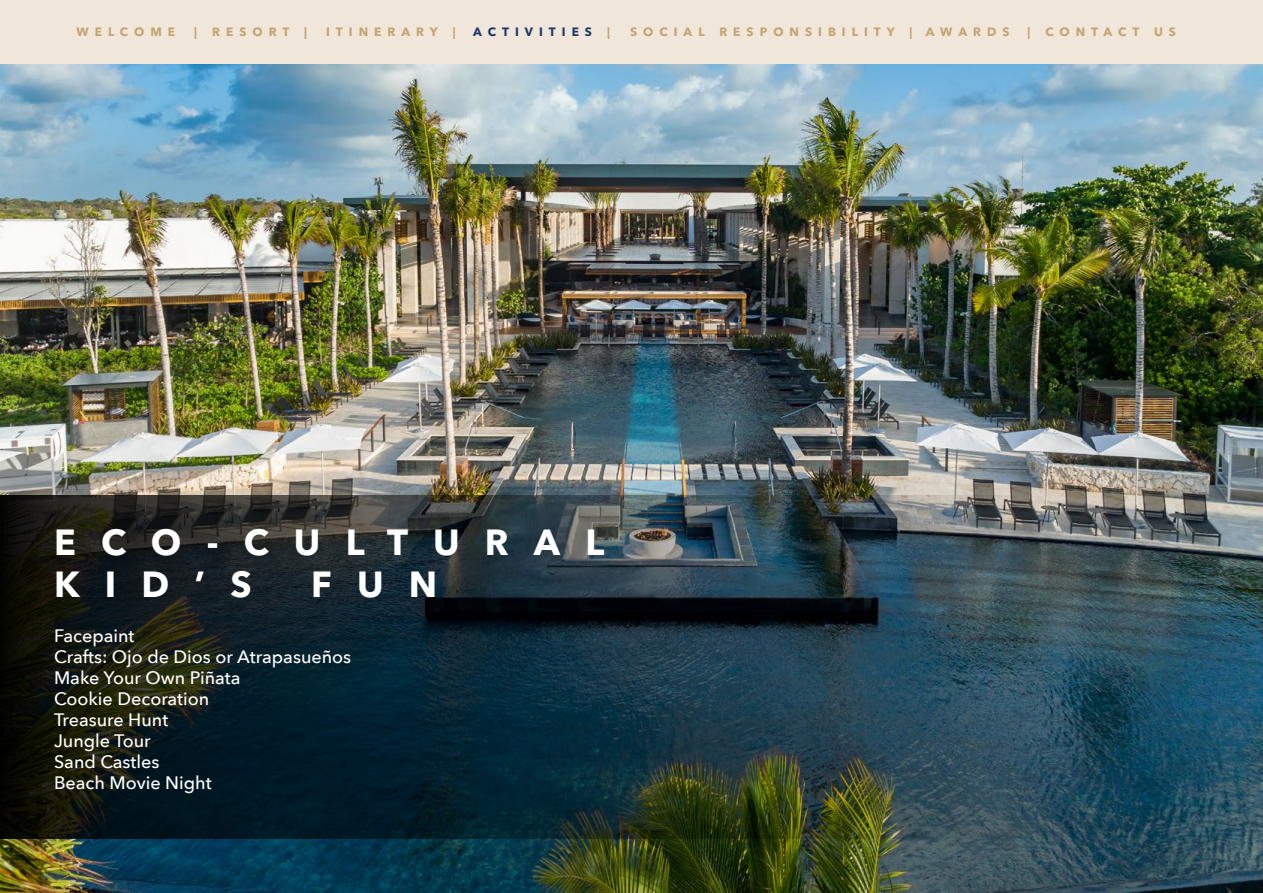
<style>
.page{position:relative;width:1263px;height:893px;background:#fff}
.page>*{position:absolute;margin:0;border:0;box-sizing:border-box;transform-origin:0 0}
.t1{font:700 36px/42px "Avenir Next LT Pro";letter-spacing:.7em;color:#fff}
.t2{font:500 18px/21px "Avenir Next";color:#fff}
.t3{font:700 12px "Avenir Next LT Pro";letter-spacing:.5em;color:#c3a572}
.t4{font:700 12px "Avenir Next LT Pro";letter-spacing:.5em;color:#1c386b}
</style>
<div class="page">
<div style="left:0;top:0;width:1263px;height:72px;background:#f0e6d9"></div>
<img style="left:1px;top:65px;width:1261px;height:828px">
<img style="left:1px;top:495px;width:1064px;height:344px">
<p class="t3" style="left:76px;top:24px;width:100px">WELCOME</p>
<p class="t3" style="left:194px;top:25px;width:4px">|</p>
<p class="t3" style="left:212px;top:25px;width:96px">RESORT |</p>
<p class="t3" style="left:326px;top:24px;width:131px">ITINERARY |</p>
<p class="t4" style="left:473px;top:25px;width:120px">ACTIVITIES</p>
<p class="t3" style="left:607px;top:25px;width:4px">|</p>
<p class="t3" style="left:630px;top:25px;width:381px">SOCIAL RESPONSIBILITY | AWARDS</p>
<p class="t3" style="left:1027px;top:25px;width:4px">|</p>
<p class="t3" style="left:1045px;top:25px;width:132px">CONTACT US</p>
<h1 class="t1" style="left:54px;top:521px;width:552px">ECO-CULTURAL<br>KID’S</h1>
<h1 class="t1" style="left:311px;top:563px;width:128px">FUN</h1>
<p class="t2" style="left:54px;top:625px;width:299px">Facepaint<br>Crafts: Ojo de Dios or Atrapasueños<br>Make Your Own Piñata<br>Cookie Decoration<br>Treasure Hunt<br>Jungle Tour<br>Sand Castles<br>Beach Movie Night</p>
</div>
